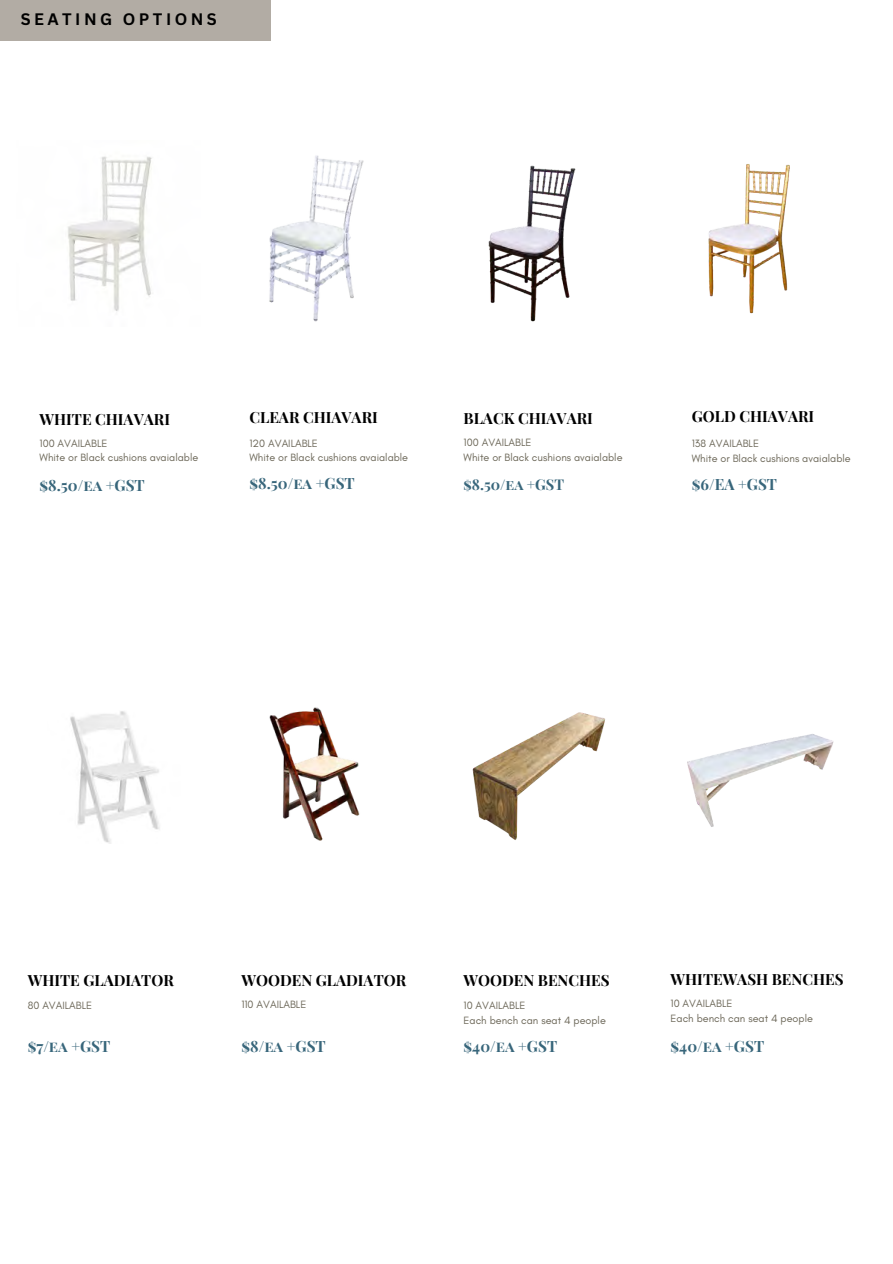
<style>
.page{position:relative;width:893px;height:1264px;background:#fff}
.page>*{position:absolute;margin:0;border:0;box-sizing:border-box;transform-origin:0 0}
.t1{font:700 16.2px "Canva Sans";letter-spacing:.215em;color:#000}
.t2{font:700 15.3px "Playfair Display SC";color:#38667b}
.t3{font:700 15.15px "Playfair Display SC";color:#000}
.t4{font:700 14.55px "Playfair Display SC";color:#38667b}
.t5{font:10.8px "Glacial Indifference";color:#6b6657}
</style>
<div class="page">
<img style="left:269px;top:155px;width:95px;height:167px">
<img style="left:488px;top:165px;width:88px;height:157px">
<div style="left:0;top:0;width:271px;height:40px;background:#b2aca4"></div>
<img style="left:708px;top:164px;width:82px;height:150px">
<img style="left:269px;top:707px;width:91px;height:133px">
<img style="left:687px;top:734px;width:147px;height:93px">
<img style="left:472px;top:712px;width:133px;height:128px">
<img style="left:67px;top:156px;width:85px;height:155px">
<img style="left:70px;top:711px;width:90px;height:132px">
<p class="t1" style="left:21px;top:7px;width:198px">SEATING OPTIONS</p>
<p class="t3" style="left:40px;top:408px;width:132px">WHITE CHIAVARI</p>
<p class="t5" style="left:40px;top:436px;width:69px">100 AVAILABLE</p>
<p class="t5" style="left:40px;top:451px;width:160px">White or Black cushions avaialable</p>
<p class="t2" style="left:40px;top:474px;width:107px">$8.50/ea +GST</p>
<p class="t3" style="left:249px;top:407px;width:130px">CLEAR CHIAVARI</p>
<p class="t3" style="left:463px;top:407px;width:131px">BLACK CHIAVARI</p>
<p class="t3" style="left:691px;top:406px;width:124px">GOLD CHIAVARI</p>
<p class="t5" style="left:249px;top:436px;width:70px">120 AVAILABLE</p>
<p class="t5" style="left:249px;top:451px;width:160px">White or Black cushions avaialable</p>
<p class="t2" style="left:249px;top:473px;width:107px">$8.50/ea +GST</p>
<p class="t5" style="left:463px;top:436px;width:69px">100 AVAILABLE</p>
<p class="t5" style="left:463px;top:450px;width:160px">White or Black cushions avaialable</p>
<p class="t4" style="left:463px;top:474px;width:102px">$8.50/ea +GST</p>
<p class="t5" style="left:691px;top:436px;width:69px">138 AVAILABLE</p>
<p class="t5" style="left:691px;top:451px;width:160px">White or Black cushions avaialable</p>
<p class="t2" style="left:691px;top:473px;width:87px">$6/EA +GST</p>
<p class="t3" style="left:28px;top:969px;width:147px">WHITE GLADIATOR</p>
<p class="t5" style="left:28px;top:998px;width:66px">80 AVAILABLE</p>
<p class="t2" style="left:28px;top:1035px;width:84px">$7/ea +GST</p>
<p class="t3" style="left:241px;top:969px;width:166px">WOODEN GLADIATOR</p>
<p class="t3" style="left:463px;top:970px;width:148px">WOODEN BENCHES</p>
<p class="t3" style="left:670px;top:968px;width:174px">WHITEWASH BENCHES</p>
<p class="t5" style="left:241px;top:997px;width:66px">110 AVAILABLE</p>
<p class="t2" style="left:241px;top:1035px;width:86px">$8/ea +GST</p>
<p class="t5" style="left:670px;top:997px;width:63px">10 AVAILABLE</p>
<p class="t5" style="left:670px;top:1011px;width:144px">Each bench can seat 4 people</p>
<p class="t5" style="left:463px;top:998px;width:63px">10 AVAILABLE</p>
<p class="t5" style="left:463px;top:1013px;width:144px">Each bench can seat 4 people</p>
<p class="t2" style="left:463px;top:1035px;width:95px">$40/ea +GST</p>
<p class="t2" style="left:670px;top:1035px;width:95px">$40/ea +GST</p>
</div>
